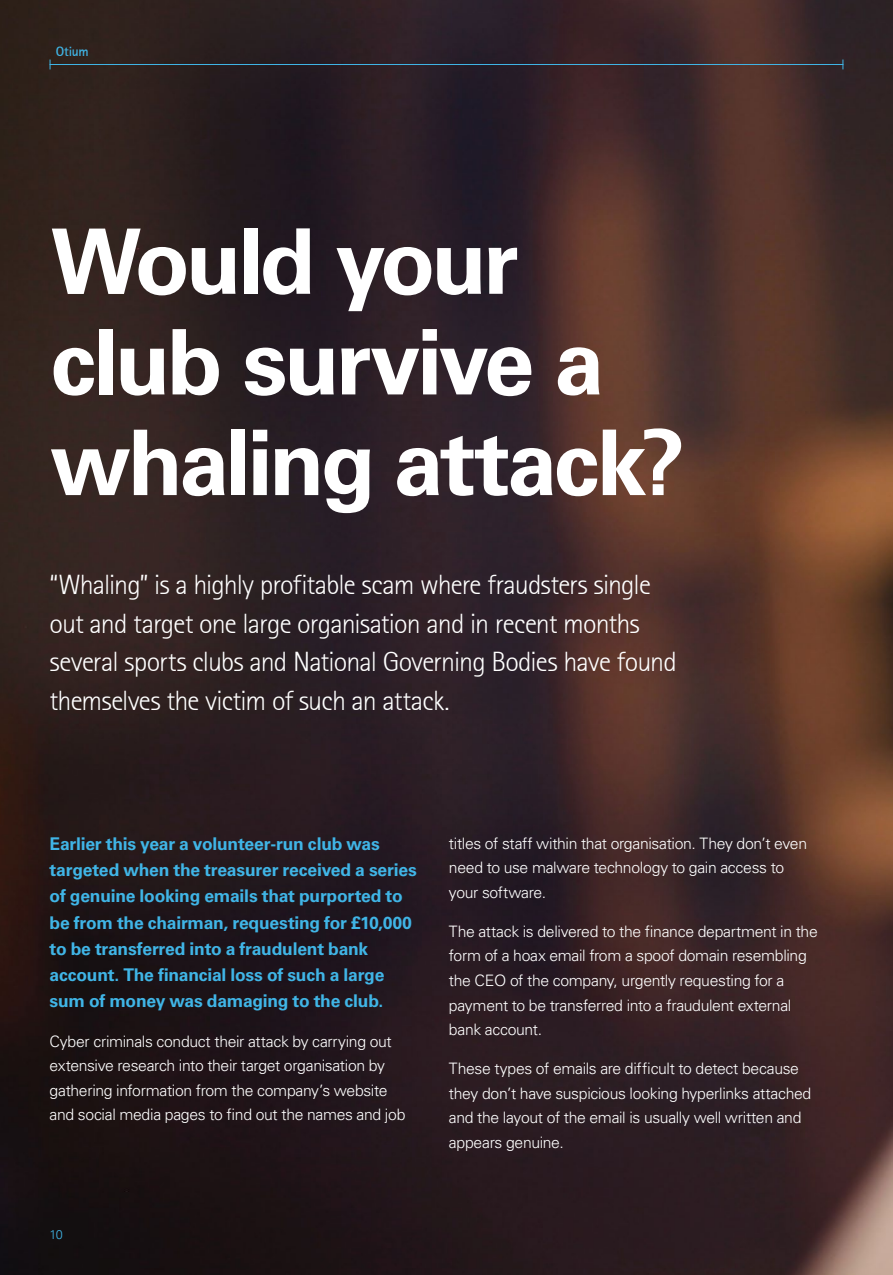
<style>
.page{position:relative;width:893px;height:1275px;background:#fff}
.page>*{position:absolute;margin:0;border:0;box-sizing:border-box;transform-origin:0 0}
.t1{font:700 90.65px/100.6px "Univers LT Std";letter-spacing:-.04em;color:#fff}
.t2{font:300 28px/38.5px "AT Rotis Sans Serif";letter-spacing:-.03em;color:#fff}
.t3{font:700 17.5px/26.2px "Univers LT Std";letter-spacing:-.015em;color:#40b5e6}
.t4{font:300 15.75px/24.5px "Univers LT Std";letter-spacing:-.02em;color:#fff}
.t5{font:700 13.47px "AT Rotis Sans Serif";letter-spacing:-.02em;color:#40b5e6}
.t6{font:300 12.6px "Univers LT Std";color:#40b5e6}
</style>
<div class="page">
<img style="left:0;top:0;width:893px;height:1275px">
<hr style="left:50px;top:64px;width:793px;height:1px;background:#40b5e6">
<p class="t5" style="left:56px;top:43px;width:35px">Otium</p>
<h1 class="t1" style="left:50px;top:212px;width:636px">Would your club survive a whaling attack?</h1>
<h2 class="t2" style="left:50px;top:565px;width:629px">“Whaling” is a highly profitable scam where fraudsters single out and target one large organisation and in recent months several sports clubs and National Governing Bodies have found themselves the victim of such an attack.</h2>
<p class="t3" style="left:50px;top:831px;width:369px">Earlier this year a volunteer-run club was targeted when the treasurer received a series of genuine looking emails that purported to be from the chairman, requesting for £10,000 to be transferred into a fraudulent bank account. The financial loss of such a large sum of money was damaging to the club.</p>
<p class="t4" style="left:50px;top:1029px;width:357px">Cyber criminals conduct their attack by carrying out extensive research into their target organisation by gathering information from the company’s website and social media pages to find out the names and job</p>
<p class="t6" style="left:50px;top:1227px;width:15px">10</p>
<p class="t4" style="left:449px;top:831px;width:360px">titles of staff within that organisation. They don’t even need to use malware technology to gain access to your software.</p>
<p class="t4" style="left:449px;top:919px;width:370px">The attack is delivered to the finance department in the form of a hoax email from a spoof domain resembling the CEO of the company, urgently requesting for a payment to be transferred into a fraudulent external bank account.</p>
<p class="t4" style="left:449px;top:1056px;width:364px">These types of emails are difficult to detect because they don’t have suspicious looking hyperlinks attached and the layout of the email is usually well written and appears genuine.</p>
</div>
